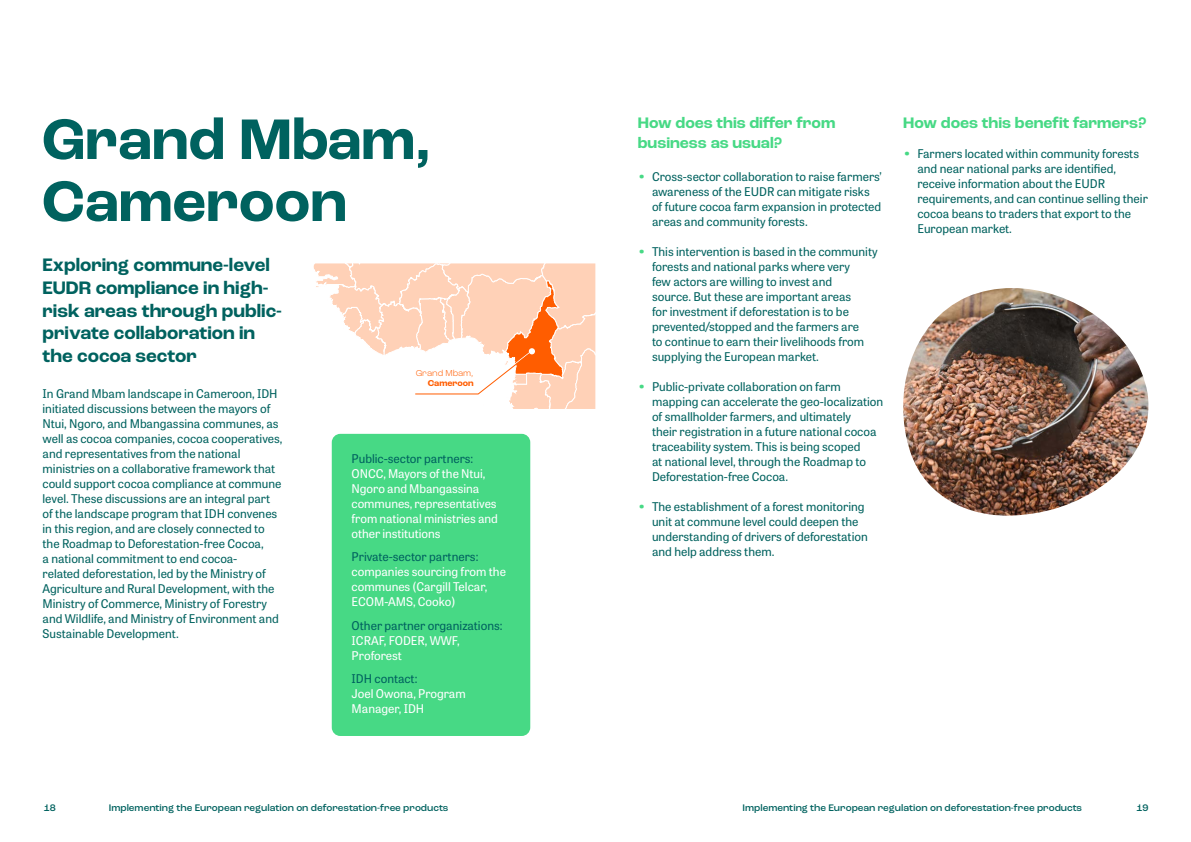
<style>
.page{position:relative;width:1191px;height:842px;background:#fff}
.page>*{position:absolute;margin:0;border:0;box-sizing:border-box;transform-origin:0 0}
.t1{font:700 60px/62px "Roc Grotesk";color:#00625f}
.t2{font:700 19px/22.8px "Roc Grotesk";color:#00625f}
.t3{font:700 16px/20px "Roc Grotesk";color:#47d985}
.t4{font:12px/15px "Tablet Gothic";color:#00625f}
.t5{font:12px/15px "Tablet Gothic";letter-spacing:-.005em;color:#fff}
.t6{font:500 10px "Roc Grotesk";color:#00625f}
.t7{font:300 9px "Roc Grotesk";color:#ff5d00}
.t8{font:700 9px "Roc Grotesk";color:#ff5d00}
.s1{font-weight:700;font-size:16px;color:#47d985}
</style>
<div class="page">
<svg style="left:314px;top:263px;width:281px;height:146px"></svg>
<div style="left:332px;top:434px;width:198px;height:302px;background:#47d985;border-radius:9px"></div>
<img style="left:903px;top:288px;width:246px;height:228px">
<h1 class="t1" style="left:42px;top:109px;width:391px">Grand Mbam,<br>Cameroon</h1>
<h2 class="t2" style="left:43px;top:254px;width:241px">Exploring commune-level<br>EUDR compliance in high&shy;risk areas through public&shy;private collaboration in the cocoa sector</h2>
<p class="t4" style="left:43px;top:386px;width:241px">In Grand Mbam landscape in Cameroon, IDH initiated discussions between the mayors of Ntui, Ngoro, and Mbangassina communes, as well as cocoa companies, cocoa cooperatives, and representatives from the national ministries on a collaborative framework that could support cocoa compliance at commune level. These discussions are an integral part of the landscape program that IDH convenes in this region, and are closely connected to the Roadmap to Deforestation-free Cocoa,<br>a national commitment to end cocoa-<br>related deforestation, led by the Ministry of Agriculture and Rural Development, with the Ministry of Commerce, Ministry of Forestry and Wildlife, and Ministry of Environment and Sustainable Development.</p>
<p class="t7" style="left:416px;top:367px;width:59px">Grand Mbam,</p>
<p class="t8" style="left:428px;top:378px;width:47px">Cameroon</p>
<p class="t4" style="left:351px;top:450px;width:123px">Public-sector partners:</p>
<p class="t5" style="left:351px;top:465px;width:148px">ONCC, Mayors of the Ntui,<br>Ngoro and Mbangassina communes, representatives from national ministries and other institutions</p>
<p class="t4" style="left:351px;top:549px;width:128px">Private-sector partners:</p>
<p class="t5" style="left:351px;top:564px;width:156px">companies sourcing from the communes (Cargill Telcar,<br>ECOM-AMS, Cooko)</p>
<p class="t4" style="left:351px;top:617px;width:152px">Other partner organizations:</p>
<p class="t5" style="left:351px;top:632px;width:109px">ICRAF, FODER, WWF,<br>Proforest</p>
<p class="t4" style="left:351px;top:671px;width:67px">IDH contact:</p>
<p class="t5" style="left:351px;top:686px;width:116px">Joel Owona, Program<br>Manager, IDH</p>
<h3 class="t3" style="left:638px;top:113px;width:199px">How does this differ from business as usual?</h3>
<p class="t4" style="left:652px;top:169px;width:231px;text-indent:-14px"><span class="s1">•</span> Cross-sector collaboration to raise farmers’ awareness of the EUDR can mitigate risks of future cocoa farm expansion in protected areas and community forests.</p>
<p class="t4" style="left:652px;top:244px;width:227px;text-indent:-14px"><span class="s1">•</span> This intervention is based in the community forests and national parks where very<br>few actors are willing to invest and<br>source. But these are important areas<br>for investment if deforestation is to be prevented/stopped and the farmers are<br>to continue to earn their livelihoods from supplying the European market.</p>
<p class="t4" style="left:652px;top:379px;width:233px;text-indent:-14px"><span class="s1">•</span> Public-private collaboration on farm mapping can accelerate the geo-localization of smallholder farmers, and ultimately<br>their registration in a future national cocoa traceability system. This is being scoped<br>at national level, through the Roadmap to Deforestation-free Cocoa.</p>
<p class="t4" style="left:652px;top:499px;width:217px;text-indent:-14px"><span class="s1">•</span> The establishment of a forest monitoring unit at commune level could deepen the understanding of drivers of deforestation and help address them.</p>
<h3 class="t3" style="left:903px;top:113px;width:245px">How does this benefit farmers?</h3>
<p class="t4" style="left:917px;top:146px;width:232px;text-indent:-14px"><span class="s1">•</span> Farmers located within community forests and near national parks are identified, receive information about the EUDR requirements, and can continue selling their cocoa beans to traders that export to the European market.</p>
<p class="t6" style="left:44px;top:801px;width:14px">18</p>
<p class="t6" style="left:109px;top:801px;width:341px">Implementing the European regulation on deforestation-free products</p>
<p class="t6" style="left:742px;top:802px;width:341px">Implementing the European regulation on deforestation-free products</p>
<p class="t6" style="left:1136px;top:801px;width:14px">19</p>
</div>
